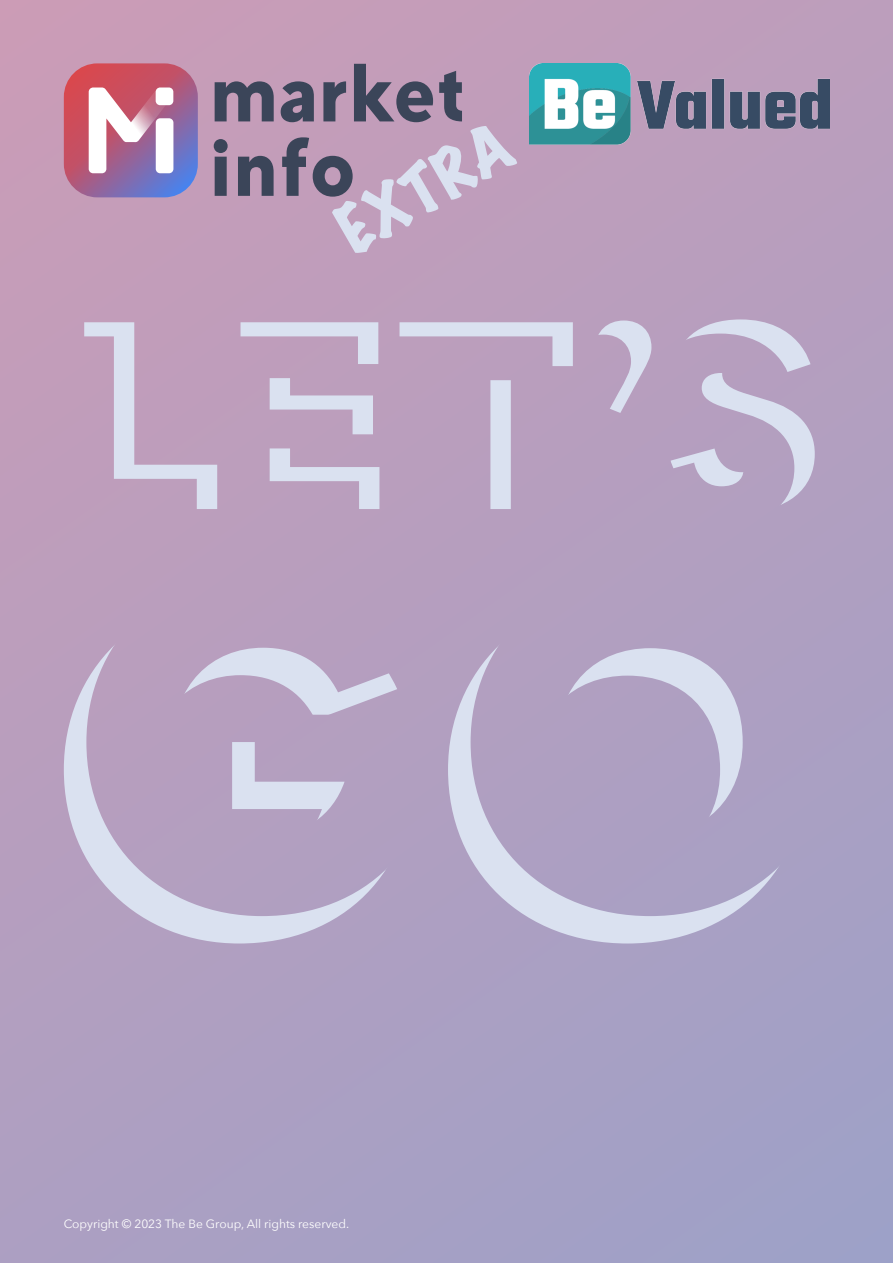
<style>
.page{position:relative;width:893px;height:1263px;background:#fff}
.page>*{position:absolute;margin:0;border:0;box-sizing:border-box;transform-origin:0 0}
.t1{font:800 465.15px "Bozon";color:#dae1f0}
.t2{font:800 257.55px "Bozon";color:#dae1f0;scale:1.05 1}
.t3{font:700 74.4px/74.4px "Creo";letter-spacing:.02em;color:#3b4559}
.t4{font:expanded 60.9px "Marker Felt";color:#dae1f0}
.t5{font:12px "Avenir Next";color:#fff}
</style>
<div class="page">
<div style="left:0;top:0;width:893px;height:1263px;background:linear-gradient(to bottom,#c49db9,#a5a0c5)"></div>
<svg style="left:64px;top:63px;width:134px;height:134px;background:#a55e88"></svg>
<div style="left:156px;top:118px;width:17px;height:55px;background:#fff;border-radius:4px"></div>
<svg style="left:89px;top:87px;width:82px;height:86px"></svg>
<div style="left:156px;top:87px;width:17px;height:18px;background:#fff;border-radius:4px"></div>
<img style="left:529px;top:64px;width:300px;height:80px">
<div style="left:86px;top:569px;width:351px;height:347px;background:#b59ebf"></div>
<div style="left:471px;top:569px;width:358px;height:347px;background:#ae9fc1"></div>
<div style="left:64px;top:336px;width:133px;height:187px;background:#bf9dbb"></div>
<div style="left:220px;top:336px;width:139px;height:187px;background:#bc9ebc"></div>
<div style="left:379px;top:336px;width:173px;height:187px;background:#b99ebd"></div>
<div style="left:575px;top:335px;width:56px;height:58px;background:#b89ebd"></div>
<div style="left:650px;top:334px;width:144px;height:192px;background:#b49ebf"></div>
<h3 class="t3" style="left:210px;top:63px;width:257px">market info</h3>
<h3 class="t4" style="left:330px;top:213px;width:190px;rotate:-30deg">EXTRA</h3>
<h2 class="t2" style="left:65px;top:292px;width:724px">LET’S</h2>
<h1 class="t1" style="left:47px;top:547px;width:779px">GO</h1>
<p class="t5" style="left:64px;top:1216px;width:287px">Copyright © 2023 The Be Group, All rights reserved.</p>
</div>
